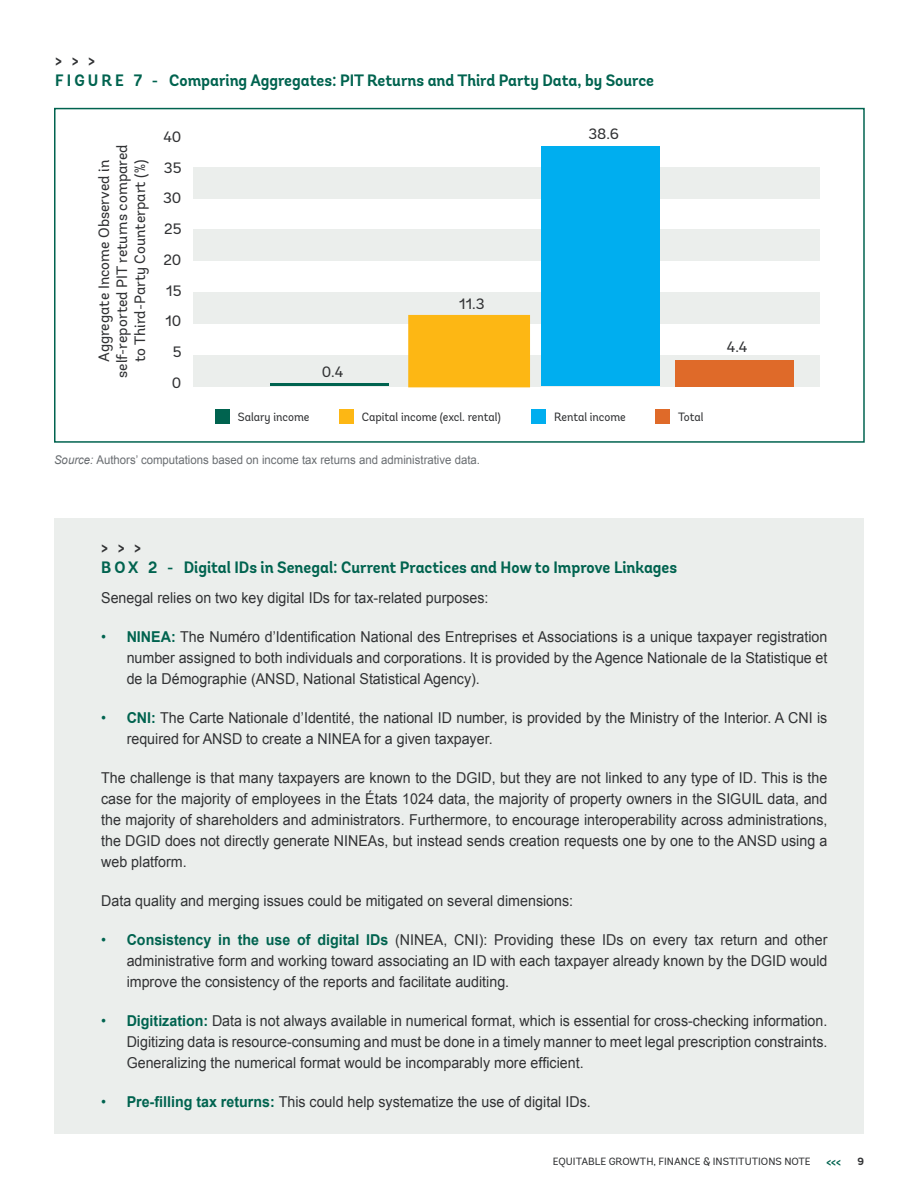
<style>
.page{position:relative;width:918px;height:1188px;background:#fff}
.page>*{position:absolute;margin:0;border:0;box-sizing:border-box;transform-origin:0 0}
.t1{font:700 16.5px "Andes";color:#00634f;scale:.95 1}
.t2{font:700 16.5px "Andes";color:#313234;scale:.95 1}
.t3{font:15px/21px "Arial";color:#313234;text-align:justify;scale:.95 1}
.t4{font:15px/30.8px "Andes";color:#313234;text-align:center}
.t5{font:12px "Arial";color:#696d71;scale:.95 1}
.t6{font:12px "Andes";color:#313234;scale:.95 1}
.t7{font:700 12px "Andes";color:#00634f;scale:.95 1}
.t8{font:10.5px "Andes";color:#313234}
.t9{font:700 10.5px "Andes";color:#313234}
.s1{font-style:italic}
.s2{color:#00634f}
.s3{font-weight:700;color:#00634f}
</style>
<div class="page">
<div style="left:54px;top:108px;width:811px;height:335px;border:2px solid #00634f"></div>
<div style="left:194px;top:355px;width:626px;height:31px;background:#ebeeec"></div>
<div style="left:194px;top:230px;width:626px;height:31px;background:#ebeeec"></div>
<div style="left:194px;top:167px;width:626px;height:31px;background:#ebeeec"></div>
<div style="left:194px;top:292px;width:626px;height:32px;background:#ebeeec"></div>
<hr style="left:270px;top:384px;width:119px;height:2px;background:#00634f">
<div style="left:408px;top:315px;width:122px;height:72px;background:#fdb714"></div>
<div style="left:675px;top:360px;width:119px;height:26px;background:#df6a29"></div>
<div style="left:542px;top:146px;width:118px;height:240px;background:#00aeef"></div>
<div style="left:54px;top:519px;width:810px;height:615px;background:#ebeeec"></div>
<div style="left:531px;top:409px;width:15px;height:15px;background:#00aeef"></div>
<div style="left:339px;top:409px;width:15px;height:15px;background:#fdb714"></div>
<div style="left:215px;top:409px;width:15px;height:15px;background:#00634f"></div>
<div style="left:656px;top:409px;width:14px;height:15px;background:#df6a29"></div>
<p class="t2" style="left:55px;top:50px;width:43px">&gt; &gt; &gt;</p>
<p class="t1" style="left:55px;top:70px;width:632px">F I G U R E 7 - Comparing Aggregates: PIT Returns and Third Party Data, by Source</p>
<p class="t4" style="left:95px;top:378px;width:235px;line-height:18px;rotate:-90deg">Aggregate Income Observed in self-reported PIT returns compared to Third-Party Counterpart (%)</p>
<p class="t4" style="left:163px;top:121px;width:20px;text-align:right">40<br>35<br>30<br>25<br>20<br>15<br>10<br>5<br>0</p>
<p class="t4" style="left:322px;top:356px;width:23px">0.4</p>
<p class="t4" style="left:459px;top:288px;width:27px">11.3</p>
<p class="t4" style="left:588px;top:119px;width:32px">38.6</p>
<p class="t6" style="left:238px;top:410px;width:77px">Salary income</p>
<p class="t6" style="left:362px;top:410px;width:148px">Capital income (excl. rental)</p>
<p class="t6" style="left:554px;top:410px;width:77px">Rental income</p>
<p class="t6" style="left:678px;top:410px;width:28px">Total</p>
<p class="t5" style="left:54px;top:452px;width:450px"><span class="s1">Source:</span> Authors’ computations based on income tax returns and administrative data.</p>
<p class="t4" style="left:727px;top:331px;width:22px">4.4</p>
<p class="t2" style="left:101px;top:537px;width:43px">&gt; &gt; &gt;</p>
<p class="t1" style="left:101px;top:557px;width:608px">B O X 2 - Digital IDs in Senegal: Current Practices and How to Improve Linkages</p>
<p class="t3" style="left:101px;top:588px;width:409px">Senegal relies on two key digital IDs for tax-related purposes:</p>
<p class="t3" style="left:127px;top:627px;width:739px;text-indent:-25px"><span class="s2">•</span> <span class="s3">NINEA:</span> The Numéro d’Identification National des Entreprises et Associations is a unique taxpayer registration number assigned to both individuals and corporations. It is provided by the Agence Nationale de la Statistique et de la Démographie (ANSD, National Statistical Agency).</p>
<p class="t3" style="left:127px;top:708px;width:739px;text-indent:-25px"><span class="s2">•</span> <span class="s3">CNI:</span> The Carte Nationale d’Identité, the national ID number, is provided by the Ministry of the Interior. A CNI is required for ANSD to create a NINEA for a given taxpayer.</p>
<p class="t3" style="left:101px;top:768px;width:766px">The challenge is that many taxpayers are known to the DGID, but they are not linked to any type of ID. This is the case for the majority of employees in the États 1024 data, the majority of property owners in the SIGUIL data, and the majority of shareholders and administrators. Furthermore, to encourage interoperability across administrations, the DGID does not directly generate NINEAs, but instead sends creation requests one by one to the ANSD using a web platform.</p>
<p class="t3" style="left:101px;top:891px;width:498px">Data quality and merging issues could be mitigated on several dimensions:</p>
<p class="t3" style="left:127px;top:930px;width:739px;text-indent:-25px"><span class="s2">•</span> <span class="s3">Consistency in the use of digital IDs</span> (NINEA, CNI): Providing these IDs on every tax return and other administrative form and working toward associating an ID with each taxpayer already known by the DGID would improve the consistency of the reports and facilitate auditing.</p>
<p class="t3" style="left:127px;top:1011px;width:739px;text-indent:-25px"><span class="s2">•</span> <span class="s3">Digitization:</span> Data is not always available in numerical format, which is essential for cross-checking information.<br>Digitizing data is resource-consuming and must be done in a timely manner to meet legal prescription constraints.<br>Generalizing the numerical format would be incomparably more efficient.</p>
<p class="t3" style="left:101px;top:1092px;width:517px"><span class="s2">•</span> <span class="s3">Pre-filling tax returns:</span> This could help systematize the use of digital IDs.</p>
<p class="t8" style="left:553px;top:1155px;width:259px">EQUITABLE GROWTH, FINANCE &amp; INSTITUTIONS NOTE</p>
<p class="t7" style="left:826px;top:1154px;width:17px">&lt;&lt;&lt;</p>
<p class="t9" style="left:857px;top:1155px;width:8px">9</p>
</div>
